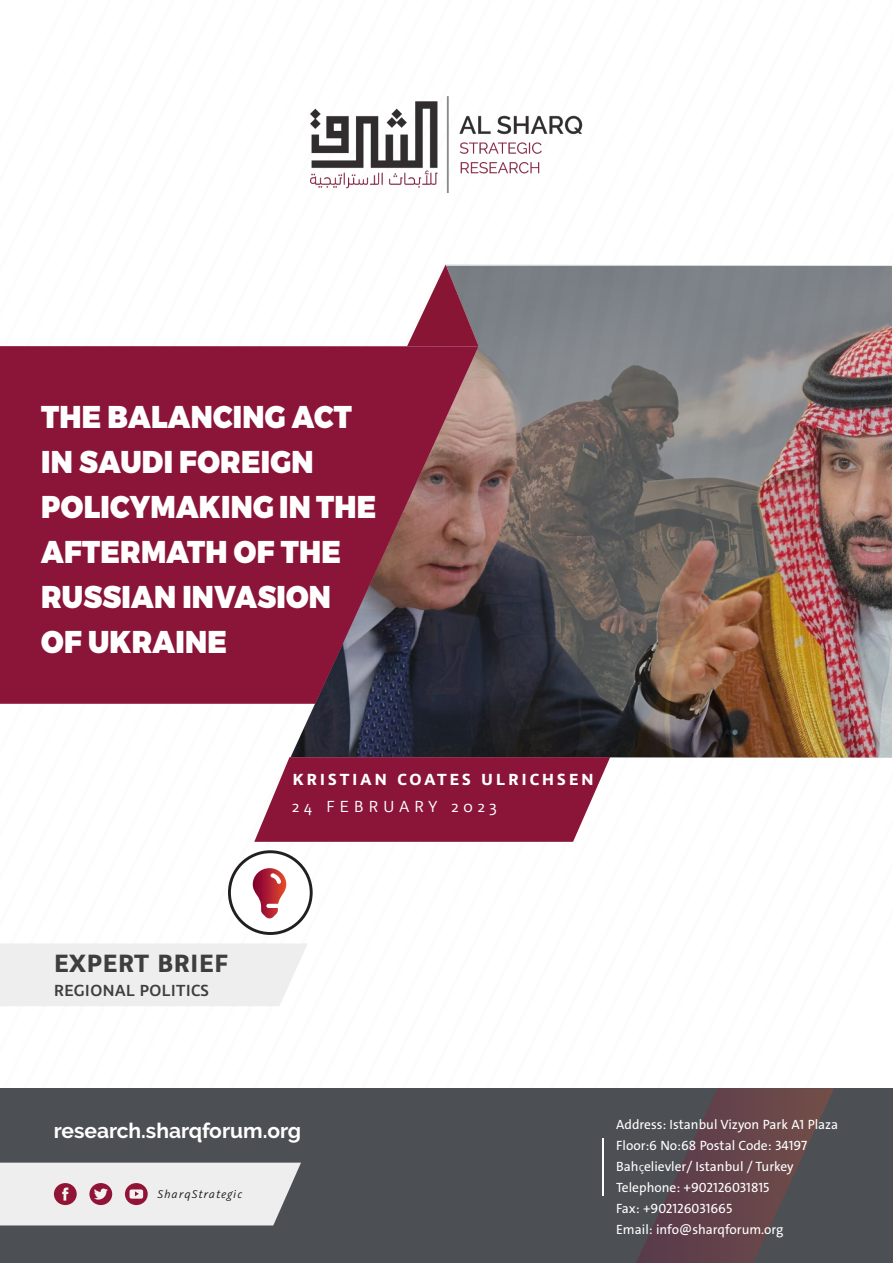
<style>
.page{position:relative;width:893px;height:1263px;background:#fff}
.page>*{position:absolute;margin:0;border:0;box-sizing:border-box;transform-origin:0 0}
.Magazine_Title{font:900 31.5px/45px "Montserrat";letter-spacing:.01em;color:#fff;scale:.9 1}
.t1{font:700 27.9px "Graublau Sans";letter-spacing:.01em;color:#3e3e3f}
.t2{font:700 21px "Raleway";color:#fff}
.Subtitle{font:700 18px "Graublau Sans";letter-spacing:.16em;color:#fff}
.t3{font:600 18px "Graublau Sans";letter-spacing:.01em;color:#3e3e3f}
.Subtitle-2{font:18px "Graublau Sans";letter-spacing:.27em;color:#fff}
.t4{font:13.5px/21px "The Sans";color:#fff}
.abstract{font:italic 12.6px "Graublau Sans";letter-spacing:.07em;color:#231f20;scale:1.04 1}
.s1{font-family:"Graublau Sans"}
</style>
<div class="page">
<div style="left:0;top:1088px;width:892px;height:175px;background:#4c4f53"></div>
<svg style="left:636px;top:1088px;width:198px;height:175px"></svg>
<hr style="left:602px;top:1138px;width:1px;height:57px;background:#fff">
<img style="left:291px;top:266px;width:601px;height:491px">
<div style="left:0;top:943px;width:307px;height:63px;background:#eeeeef"></div>
<svg style="left:254px;top:757px;width:356px;height:85px;background:#972d4c"></svg>
<svg style="left:0;top:346px;width:479px;height:358px;background:#85203d"></svg>
<svg style="left:407px;top:265px;width:72px;height:81px"></svg>
<div style="left:228px;top:850px;width:85px;height:85px;border:3px solid #231f20;border-radius:50%"></div>
<svg style="left:253px;top:868px;width:33px;height:51px"></svg>
<img style="left:311px;top:96px;width:271px;height:97px">
<svg style="left:0;top:1162px;width:301px;height:64px;background:#dfd9dc"></svg>
<p class="Magazine_Title" style="left:41px;top:395px;width:374px">THE BALANCING ACT<br>IN SAUDI FOREIGN<br>POLICYMAKING IN THE<br>AFTERMATH OF THE<br>RUSSIAN INVASION<br>OF UKRAINE</p>
<p class="Subtitle" style="left:292px;top:768px;width:303px">KRISTIAN COATES ULRICHSEN</p>
<p class="Subtitle-2" style="left:292px;top:795px;width:206px">24 FEBRUARY 2023</p>
<p class="t1" style="left:54px;top:945px;width:176px">EXPERT BRIEF</p>
<p class="t3" style="left:54px;top:979px;width:156px">REGIONAL POLITICS</p>
<p class="t2" style="left:54px;top:1119px;width:249px">research.sharqforum.org</p>
<p class="abstract" style="left:158px;top:1187px;width:83px">SharqStrategic</p>
<p class="t4" style="left:616px;top:1114px;width:223px">Address: Istanbul Vizyon Park A1 Plaza<br>Floor:6 No:68 Postal Code: 34197</p>
<p class="t4" style="left:616px;top:1156px;width:179px">Bah<span class="s1">ç</span>elievler/ Istanbul / Turkey</p>
<p class="t4" style="left:616px;top:1177px;width:155px">Telephone: +902126031815</p>
<p class="t4" style="left:616px;top:1198px;width:118px">Fax: +902126031665</p>
<p class="t4" style="left:616px;top:1219px;width:169px">Email: info@sharqforum.org</p>
</div>
